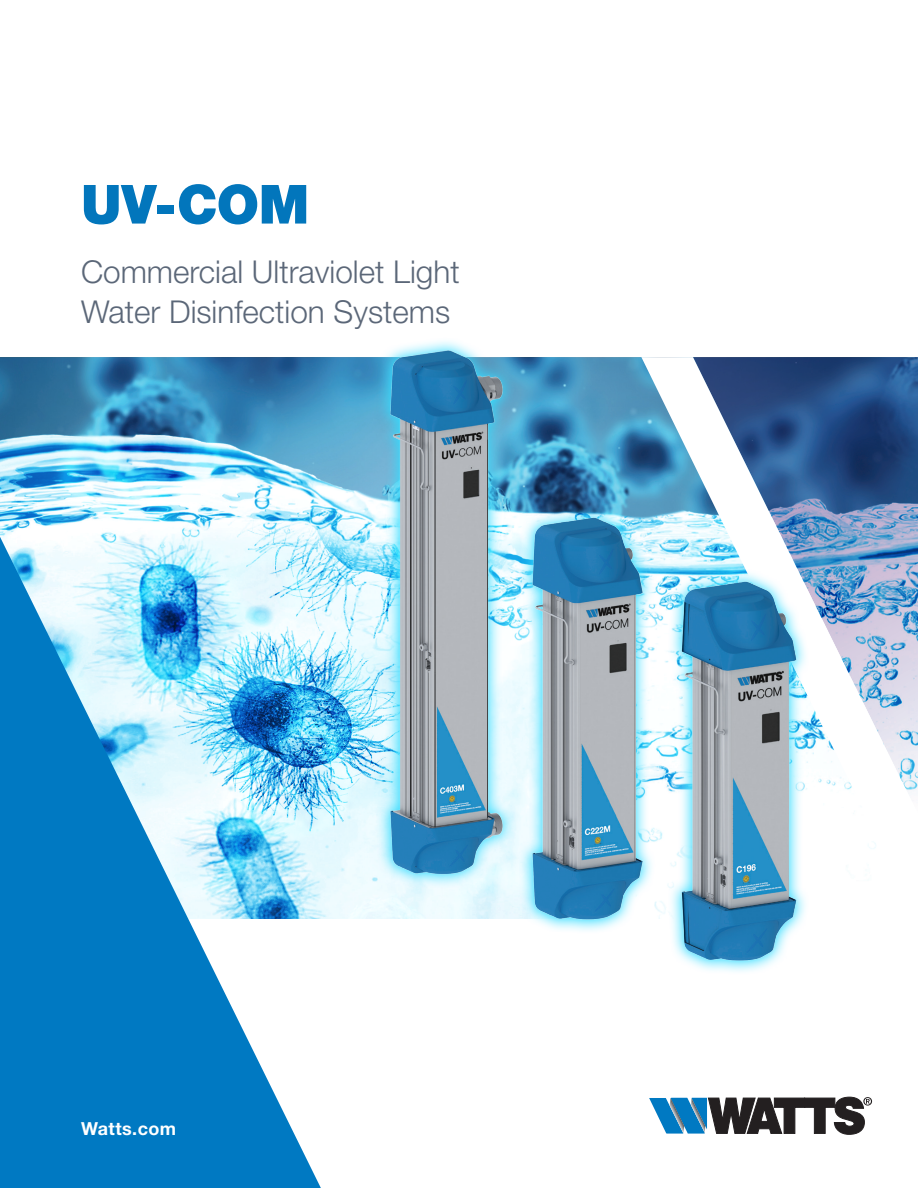
<style>
.page{position:relative;width:918px;height:1188px;background:#fff}
.page>*{position:absolute;margin:0;border:0;box-sizing:border-box;transform-origin:0 0}
.t1{font:900 54px "Helvetica Neue LT Std";color:#0276bc}
.t2{font:300 31.5px "Helvetica Neue LT Std";color:#5b6778}
.t3{font:700 18px "Helvetica Neue LT Std";letter-spacing:.025em;color:#fff}
</style>
<div class="page">
<img style="left:0;top:358px;width:641px;height:561px">
<svg style="left:641px;top:357px;width:277px;height:492px"></svg>
<svg style="left:0;top:537px;width:321px;height:651px;background:#5daedc"></svg>
<svg style="left:649px;top:1097px;width:223px;height:38px"></svg>
<svg style="left:376px;top:341px;width:126px;height:548px;fill:#ecfbff"></svg>
<img style="left:332px;top:345px;width:251px;height:536px">
<img style="left:502px;top:508px;width:202px;height:421px">
<img style="left:666px;top:572px;width:189px;height:400px">
<p class="t1" style="left:81px;top:172px;width:230px">UV-COM</p>
<p class="t2" style="left:81px;top:253px;width:380px">Commercial Ultraviolet Light</p>
<p class="t2" style="left:81px;top:293px;width:371px">Water Disinfection Systems</p>
<p class="t3" style="left:81px;top:1117px;width:97px">Watts.com</p>
</div>
